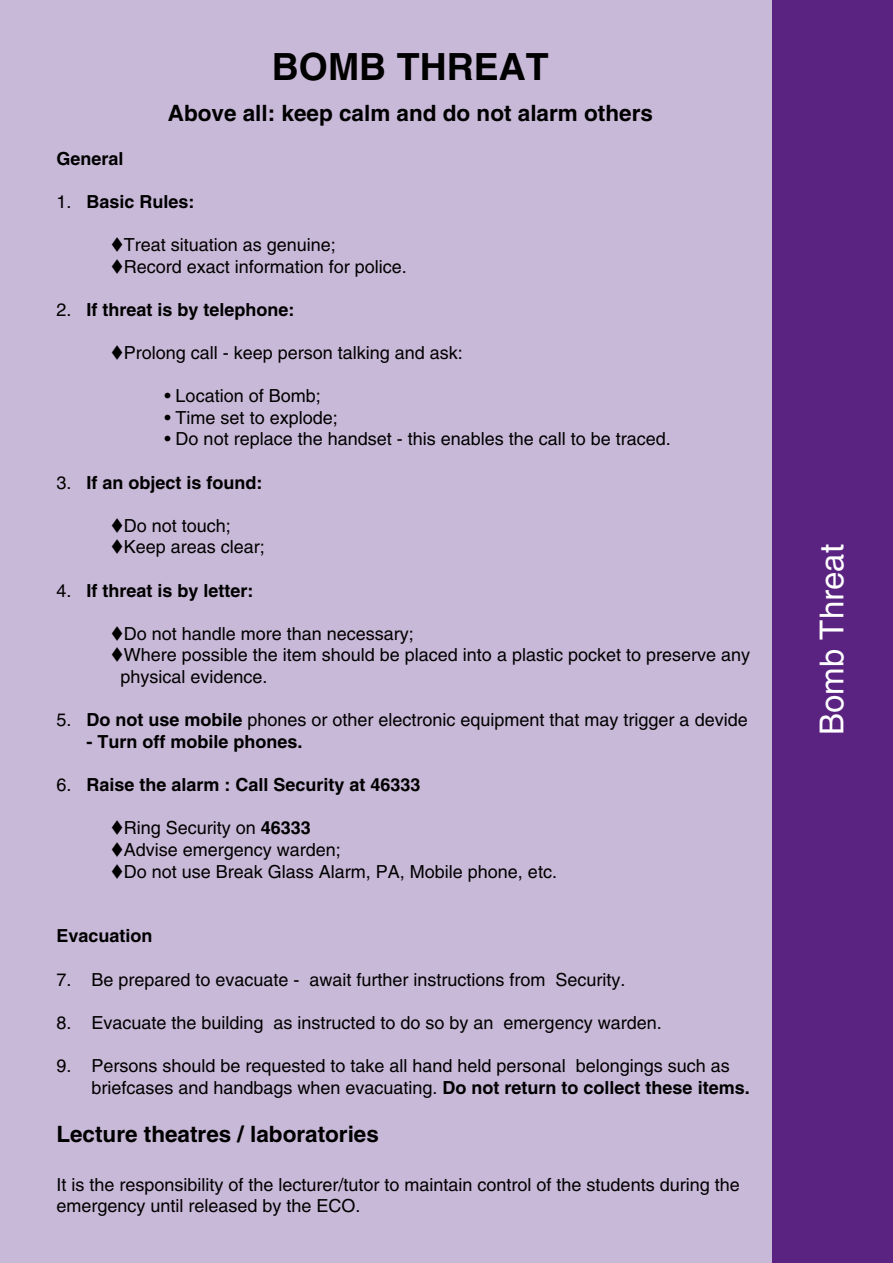
<style>
.page{position:relative;width:893px;height:1263px;background:#fff}
.page>*{position:absolute;margin:0;border:0;box-sizing:border-box;transform-origin:0 0}
.t1{font:700 37.5px "Helvetica LT Std";color:#000}
.t2{font:33px "Helvetica LT Std";color:#fff}
.t3{font:700 22.5px "Helvetica LT Std";color:#000}
.t4{font:18px/21.6px "Helvetica LT Std";color:#000}
.t5{font:700 18px "Helvetica LT Std";color:#000}
.s1{font-weight:400}
.s2{font-weight:700}
</style>
<div class="page">
<div style="left:0;top:0;width:772px;height:1263px;background:#c9b9d8"></div>
<div style="left:772px;top:0;width:121px;height:1263px;background:#5a2381"></div>
<h1 class="t1" style="left:272px;top:44px;width:279px">BOMB THREAT</h1>
<p class="t3" style="left:168px;top:100px;width:487px">Above all: keep calm and do not alarm others</p>
<p class="t5" style="left:56px;top:147px;width:69px">General</p>
<p class="t5" style="left:56px;top:190px;width:140px"><span class="s1">1.</span> Basic Rules:</p>
<p class="t4" style="left:110px;top:234px;width:227px">▼Treat situation as genuine;</p>
<p class="t4" style="left:110px;top:255px;width:298px">▼Record exact information for police.</p>
<p class="t5" style="left:56px;top:298px;width:240px"><span class="s1">2.</span> If threat is by telephone:</p>
<p class="t4" style="left:110px;top:342px;width:354px">▼Prolong call - keep person talking and ask:</p>
<p class="t4" style="left:164px;top:385px;width:158px">• Location of Bomb;</p>
<p class="t4" style="left:164px;top:407px;width:175px">• Time set to explode;</p>
<p class="t4" style="left:164px;top:428px;width:508px">• Do not replace the handset - this enables the call to be traced.</p>
<p class="t5" style="left:56px;top:471px;width:208px"><span class="s1">3.</span> If an object is found:</p>
<p class="t4" style="left:110px;top:515px;width:122px">▼Do not touch;</p>
<p class="t4" style="left:110px;top:536px;width:156px">▼Keep areas clear;</p>
<p class="t5" style="left:56px;top:579px;width:199px"><span class="s1">4.</span> If threat is by letter:</p>
<p class="t4" style="left:110px;top:623px;width:305px">▼Do not handle more than necessary;</p>
<p class="t4" style="left:120px;top:644px;width:631px;text-indent:-10px">▼Where possible the item should be placed into a plastic pocket to preserve any physical evidence.</p>
<p class="t4" style="left:56px;top:709px;width:693px">5. <span class="s2">Do not use mobile</span> phones or other electronic equipment that may trigger a devide</p>
<p class="t5" style="left:86px;top:730px;width:218px">- Turn off mobile phones.</p>
<p class="t5" style="left:56px;top:774px;width:366px"><span class="s1">6.</span> Raise the alarm : Call Security at 46333</p>
<p class="t4" style="left:110px;top:817px;width:202px">▼Ring Security on <span class="s2">46333</span></p>
<p class="t4" style="left:110px;top:839px;width:232px">▼Advise emergency warden;</p>
<p class="t4" style="left:110px;top:860px;width:448px">▼Do not use Break Glass Alarm, PA, Mobile phone, etc.</p>
<p class="t5" style="left:56px;top:925px;width:98px">Evacuation</p>
<p class="t4" style="left:56px;top:968px;width:571px">7. Be prepared to evacuate - await further instructions from Security.</p>
<p class="t4" style="left:56px;top:1011px;width:607px">8. Evacuate the building as instructed to do so by an emergency warden.</p>
<p class="t4" style="left:91px;top:1055px;width:660px;text-indent:-35px">9. Persons should be requested to take all hand held personal belongings such as briefcases and handbags when evacuating. <span class="s2">Do not return to collect these items.</span></p>
<p class="t3" style="left:56px;top:1120px;width:324px">Lecture theatres / laboratories</p>
<p class="t4" style="left:56px;top:1173px;width:685px">It is the responsibility of the lecturer/tutor to maintain control of the students during the emergency until released by the ECO.</p>
<h2 class="t2" style="left:813px;top:735px;width:192px;rotate:-90deg">Bomb Threat</h2>
</div>
